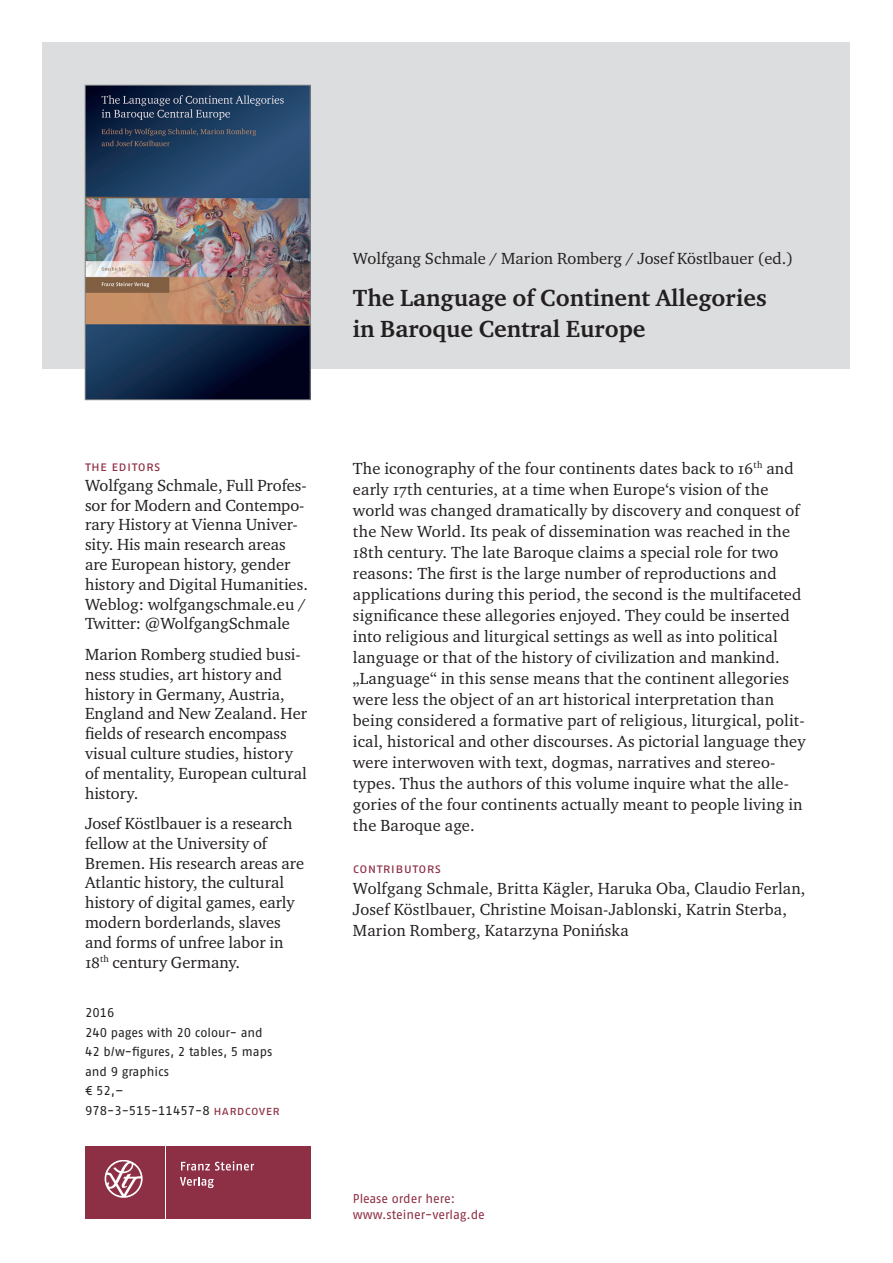
<style>
.page{position:relative;width:893px;height:1263px;background:#fff}
.page>*{position:absolute;margin:0;border:0;box-sizing:border-box;transform-origin:0 0}
.t1{font:700 24px/31.5px "Charter ITC Pro";color:#231f20}
.t2{font:16.5px/19.8px "Charter ITC Pro";letter-spacing:.01em;color:#231f20}
.t3{font:13.5px "Fago Pro";letter-spacing:.025em;color:#8d2f45}
.t4{font:12.75px/19.5px "Fago Pro";color:#231f20}
.t5{font:12.75px/16.5px "Fago Pro";color:#8d2f45}
.s1{color:#8d2f45}
</style>
<div class="page">
<div style="left:43px;top:43px;width:807px;height:326px;background:#dcdddf"></div>
<div style="left:85px;top:1146px;width:79px;height:72px;background:#8d2f45"></div>
<div style="left:166px;top:1146px;width:144px;height:72px;background:#8d2f45"></div>
<svg style="left:181px;top:1161px;width:73px;height:9px"></svg>
<svg style="left:180px;top:1177px;width:34px;height:11px"></svg>
<svg style="left:105px;top:1160px;width:38px;height:38px"></svg>
<img style="left:87px;top:87px;width:221px;height:311px">
<div style="left:85px;top:85px;width:225px;height:315px;border:1px solid #808285"></div>
<p class="t2" style="left:353px;top:248px;width:442px">Wolfgang Schmale / Marion Romberg / Josef Köstlbauer (ed.)</p>
<h1 class="t1" style="left:353px;top:282px;width:415px">The Language of Continent Allegories in Baroque Central Europe</h1>
<p class="t3" style="left:85px;top:458px;width:77px">the editors</p>
<p class="t2" style="left:85px;top:475px;width:224px">Wolfgang Schmale, Full Profes&shy;sor for Modern and Contempo&shy;rary History at Vienna Univer&shy;sity. His main research areas are European history, gender history and Digital Humanities.<br>Weblog: wolfgangschmale.eu /<br>Twitter: @WolfgangSchmale</p>
<p class="t2" style="left:85px;top:644px;width:224px">Marion Romberg studied busi&shy;ness studies, art history and history in Germany, Austria,<br>England and New Zealand. Her fields of research encompass visual culture studies, history of mentality, European cultural history.</p>
<p class="t2" style="left:85px;top:813px;width:221px">Josef Köstlbauer is a research fellow at the University of<br>Bremen. His research areas are<br>Atlantic history, the cultural history of digital games, early modern borderlands, slaves and forms of unfree labor in<br>18<sup>th</sup> century Germany.</p>
<p class="t4" style="left:85px;top:1003px;width:196px">2016<br>240 pages with 20 colour- and<br>42 b/w-figures, 2 tables, 5 maps and 9 graphics<br>€ 52,–<br>978-3-515-11457-8 <span class="s1">hardcover</span></p>
<p class="t2" style="left:353px;top:457px;width:454px;line-height:21px">The iconography of the four continents dates back to 16<sup>th</sup> and early 17th centuries, at a time when Europe‘s vision of the world was changed dramatically by discovery and conquest of the New World. Its peak of dissemination was reached in the 18th century. The late Baroque claims a special role for two reasons: The first is the large number of reproductions and applications during this period, the second is the multifaceted significance these allegories enjoyed. They could be inserted into religious and liturgical settings as well as into political language or that of the history of civilization and mankind. „Language“ in this sense means that the continent allegories were less the object of an art historical interpretation than being considered a formative part of religious, liturgical, polit&shy;ical, historical and other discourses. As pictorial language they were interwoven with text, dogmas, narratives and stereo&shy;types. Thus the authors of this volume inquire what the alle&shy;gories of the four continents actually meant to people living in the Baroque age.</p>
<p class="t3" style="left:353px;top:860px;width:90px">contributors</p>
<p class="t2" style="left:353px;top:877px;width:454px;line-height:21px">Wolfgang Schmale, Britta Kägler, Haruka Oba, Claudio Ferlan,<br>Josef Köstlbauer, Christine Moisan-Jablonski, Katrin Sterba,<br>Marion Romberg, Katarzyna Ponińska</p>
<p class="t5" style="left:353px;top:1190px;width:134px">Please order here: www.steiner-verlag.de</p>
</div>
